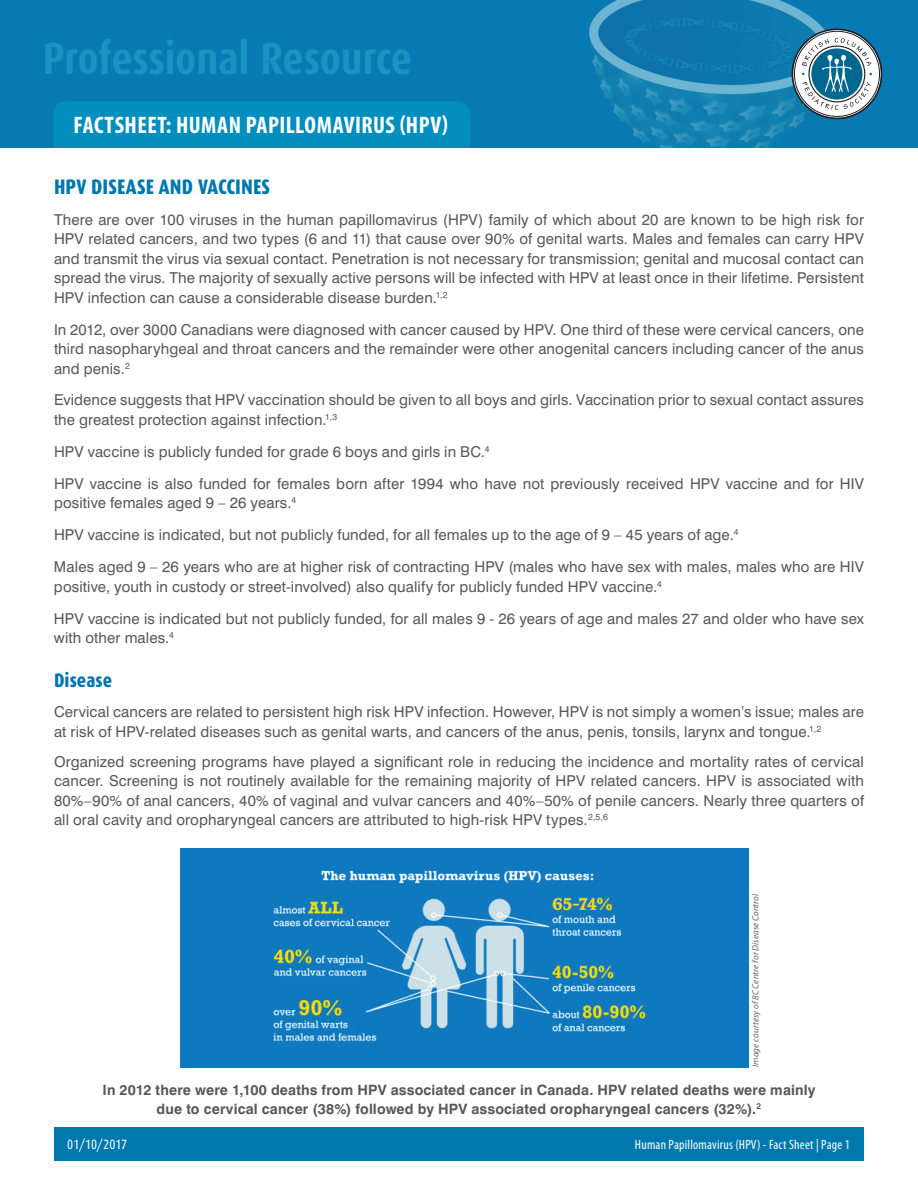
<style>
.page{position:relative;width:918px;height:1188px;background:#fff}
.page>*{position:absolute;margin:0;border:0;box-sizing:border-box;transform-origin:0 0}
.t1{font:700 45px "Dax Condensed";letter-spacing:-.005em;color:#1993c2}
.t2{font:700 condensed 24px "Myriad Pro";letter-spacing:.015em;color:#fff}
.t3{font:800 21px "Dax Condensed";letter-spacing:.005em;color:#0078ae}
.t4{font:800 19.5px "Dax Condensed";color:#0078ae}
.t5{font:15px/19.5px "Swiss 721 BT";letter-spacing:.005em;color:#57585a}
.t6{font:700 14.25px/19.5px "Swiss 721 BT";letter-spacing:.01em;color:#57585a;text-align:center}
.t7{font:condensed 13.5px "Myriad Pro";letter-spacing:.015em;color:#fff}
.t8{font:13.5px "Dax Condensed";color:#fff}
.t9{font:italic 9px "Myriad";letter-spacing:.015em;color:#636366}
</style>
<div class="page">
<div style="left:54px;top:1127px;width:810px;height:34px;background:#0078ae"></div>
<img style="left:0;top:0;width:918px;height:148px">
<div style="left:53px;top:101px;width:417px;height:47px;background:#028ebe"></div>
<svg style="left:793px;top:30px;width:88px;height:88px"></svg>
<div style="left:792px;top:28px;width:90px;height:91px;border:2px solid #231f20;border-radius:50%"></div>
<svg style="left:802px;top:38px;width:70px;height:72px"></svg>
<img style="left:180px;top:849px;width:569px;height:218px">
<h1 class="t1" style="left:43px;top:34px;width:371px">Professional Resource</h1>
<h2 class="t2" style="left:74px;top:110px;width:376px">FACTSHEET: HUMAN PAPILLOMAVIRUS (HPV)</h2>
<h3 class="t3" style="left:54px;top:175px;width:218px">HPV DISEASE AND VACCINES</h3>
<p class="t5" style="left:54px;top:209px;width:812px;text-align:justify">There are over 100 viruses in the human papillomavirus (HPV) family of which about 20 are known to be high risk for HPV related cancers, and two types (6 and 11) that cause over 90% of genital warts. Males and females can carry HPV and transmit the virus via sexual contact. Penetration is not necessary for transmission; genital and mucosal contact can spread the virus. The majority of sexually active persons will be infected with HPV at least once in their lifetime. Persistent HPV infection can cause a considerable disease burden.<sup>1,2</sup></p>
<p class="t5" style="left:54px;top:319px;width:812px;text-align:justify">In 2012, over 3000 Canadians were diagnosed with cancer caused by HPV. One third of these were cervical cancers, one third nasopharyhgeal and throat cancers and the remainder were other anogenital cancers including cancer of the anus and penis.<sup>2</sup></p>
<p class="t5" style="left:54px;top:390px;width:811px">Evidence suggests that HPV vaccination should be given to all boys and girls. Vaccination prior to sexual contact assures the greatest protection against infection.<sup>1,3</sup></p>
<p class="t5" style="left:54px;top:435px;width:812px;line-height:32px">HPV vaccine is publicly funded for grade 6 boys and girls in BC.<sup>4<br></sup>HPV vaccine is also funded for females born after 1994 who have not previously received HPV vaccine and for HIV</p>
<p class="t5" style="left:54px;top:487px;width:812px;line-height:32px">positive females aged 9 – 26 years.<sup>4<br></sup>HPV vaccine is indicated, but not publicly funded, for all females up to the age of 9 – 45 years of age.<sup>4<br></sup>Males aged 9 – 26 years who are at higher risk of contracting HPV (males who have sex with males, males who are HIV</p>
<p class="t5" style="left:54px;top:570px;width:812px;line-height:32px">positive, youth in custody or street-involved) also qualify for publicly funded HPV vaccine.<sup>4<br></sup>HPV vaccine is indicated but not publicly funded, for all males 9 - 26 years of age and males 27 and older who have sex</p>
<p class="t5" style="left:54px;top:628px;width:122px">with other males.<sup>4</sup></p>
<h3 class="t4" style="left:54px;top:669px;width:60px">Disease</h3>
<p class="t5" style="left:54px;top:702px;width:812px">Cervical cancers are related to persistent high risk HPV infection. However, HPV is not simply a women’s issue; males are at risk of HPV-related diseases such as genital warts, and cancers of the anus, penis, tonsils, larynx and tongue.<sup>1,2</sup></p>
<p class="t5" style="left:54px;top:752px;width:812px;text-align:justify">Organized screening programs have played a significant role in reducing the incidence and mortality rates of cervical cancer. Screening is not routinely available for the remaining majority of HPV related cancers. HPV is associated with 80%–90% of anal cancers, 40% of vaginal and vulvar cancers and 40%–50% of penile cancers. Nearly three quarters of all oral cavity and oropharyngeal cancers are attributed to high-risk HPV types.<sup>2,5,6</sup></p>
<p class="t9" style="left:751px;top:1067px;width:175px;rotate:-90deg">Image courtesy of BC Centre for Disease Control</p>
<p class="t6" style="left:103px;top:1080px;width:714px">In 2012 there were 1,100 deaths from HPV associated cancer in Canada. HPV related deaths were mainly due to cervical cancer (38%) followed by HPV associated oropharyngeal cancers (32%).<sup>2</sup></p>
<p class="t8" style="left:67px;top:1137px;width:61px">01/10/2017</p>
<p class="t7" style="left:635px;top:1136px;width:217px">Human Papillomavirus (HPV) - Fact Sheet | Page 1</p>
</div>
